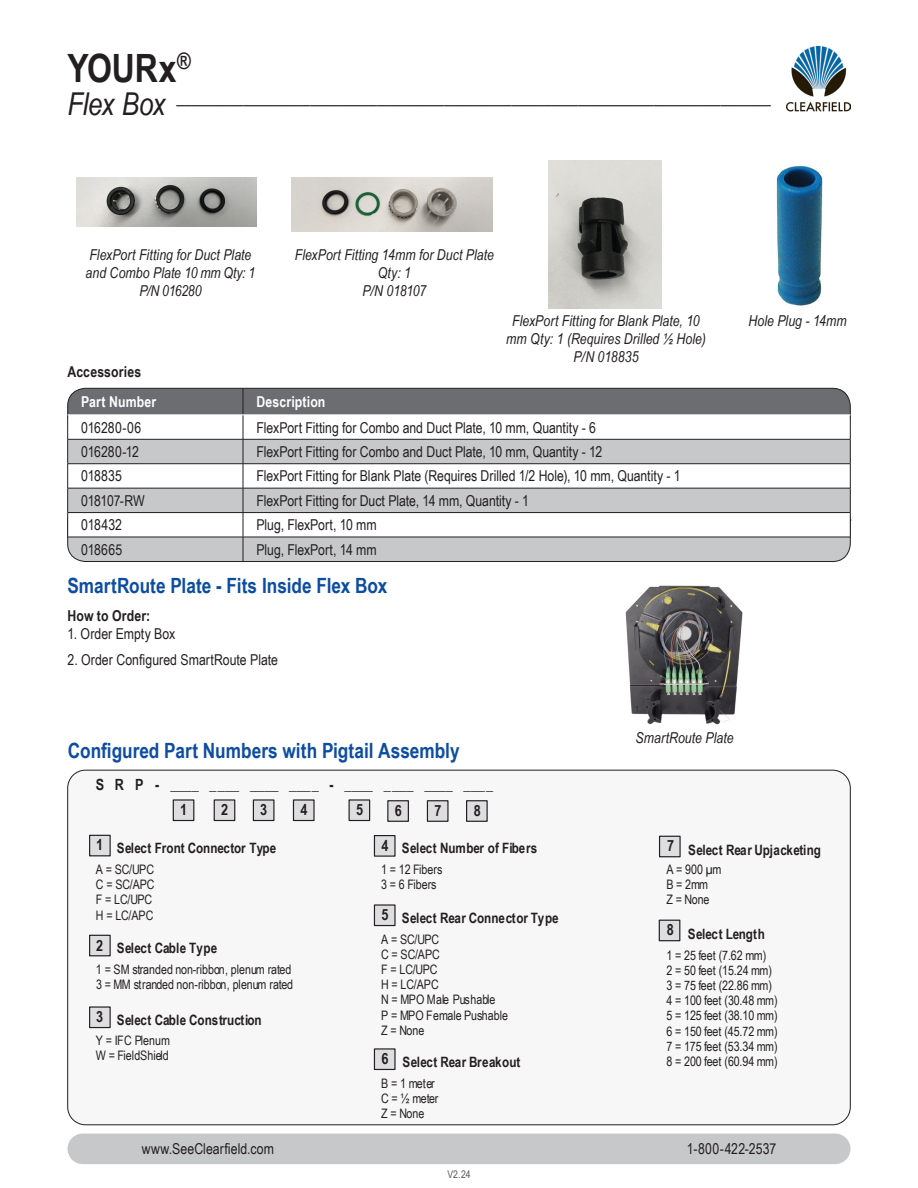
<style>
.page{position:relative;width:918px;height:1188px;background:#fff}
.page>*{position:absolute;margin:0;border:0;box-sizing:border-box;transform-origin:0 0}
.Right_Page_Product_H{font:700 39px "Arial Narrow";letter-spacing:-.005em;color:#231f20}
.headers{font:700 21px "Arial Narrow";color:#0d4da1}
.Right_Page_Product_N{font:italic 18.3px "Arial Narrow";color:#231f20}
.t1{font:700 15.45px/24.8px "Arial Narrow";color:#231f20}
.Bullets{font:15px "Arial Narrow";color:#231f20}
.t2{font:italic 15px/18px "Arial Narrow";color:#231f20;text-align:center}
.t3{font:700 15px "Arial Narrow";letter-spacing:.01em;color:#fff}
.Features_and_Benefit{font:700 15px "Arial Narrow";letter-spacing:.01em;color:#231f20}
.features_and_benefit{font:700 15px "Arial Narrow";letter-spacing:.01em;color:#231f20}
.Bullets-2{font:15px "Arial Narrow";letter-spacing:-.02em;color:#231f20}
.t4{font:700 14.25px "Arial Narrow";color:#231f20}
.t5{font:13.05px/15.1px "Arial Narrow";color:#231f20}
.t6{font:10.5px "Arial Narrow";color:#57585a}
.s1{font-size:31.5px}
</style>
<div class="page">
<img style="left:787px;top:46px;width:63px;height:66px">
<div style="left:67px;top:1134px;width:783px;height:30px;background:#c7c8ca;border-radius:15px"></div>
<img style="left:625px;top:585px;width:118px;height:140px">
<img style="left:776px;top:165px;width:47px;height:141px">
<img style="left:549px;top:161px;width:112px;height:147px">
<div style="left:67px;top:537px;width:784px;height:25px;background:#c7c8ca"></div>
<div style="left:68px;top:388px;width:782px;height:44px;background:#6c6d70;border-radius:18px"></div>
<div style="left:68px;top:388px;width:782px;height:44px;border:1px solid #231f20;border-radius:18px"></div>
<svg style="left:68px;top:416px;width:782px;height:121px"></svg>
<svg style="left:68px;top:440px;width:782px;height:72px;fill:#c7c8ca"></svg>
<hr style="left:68px;top:439px;width:175px;height:1px;background:#231f20">
<hr style="left:243px;top:439px;width:607px;height:1px;background:#231f20">
<hr style="left:68px;top:463px;width:175px;height:1px;background:#231f20">
<hr style="left:243px;top:463px;width:607px;height:1px;background:#231f20">
<hr style="left:68px;top:488px;width:175px;height:1px;background:#231f20">
<hr style="left:243px;top:488px;width:607px;height:1px;background:#231f20">
<hr style="left:68px;top:512px;width:175px;height:1px;background:#231f20">
<svg style="left:67px;top:415px;width:1px;height:122px"></svg>
<hr style="left:243px;top:512px;width:607px;height:1px;background:#231f20">
<svg style="left:850px;top:415px;width:1px;height:122px"></svg>
<hr style="left:68px;top:537px;width:175px;height:1px;background:#231f20">
<hr style="left:243px;top:537px;width:607px;height:1px;background:#231f20">
<svg style="left:243px;top:388px;width:1px;height:173px"></svg>
<hr style="left:68px;top:415px;width:175px;height:1px;background:#fff">
<hr style="left:243px;top:415px;width:607px;height:1px;background:#fff">
<div style="left:68px;top:770px;width:782px;height:355px;background:#f7f7f8;border-radius:18px"></div>
<div style="left:173px;top:800px;width:21px;height:21px;background:#dedee0"></div>
<div style="left:173px;top:799px;width:21px;height:22px;border:1px solid #231f20"></div>
<div style="left:214px;top:800px;width:21px;height:21px;background:#dedee0"></div>
<div style="left:214px;top:799px;width:21px;height:22px;border:1px solid #231f20"></div>
<div style="left:90px;top:835px;width:20px;height:21px;background:#dedee0"></div>
<div style="left:89px;top:835px;width:22px;height:21px;border:1px solid #231f20"></div>
<div style="left:253px;top:800px;width:21px;height:21px;background:#dedee0"></div>
<div style="left:253px;top:799px;width:22px;height:22px;border:1px solid #231f20"></div>
<div style="left:293px;top:800px;width:21px;height:21px;background:#dedee0"></div>
<div style="left:293px;top:799px;width:22px;height:22px;border:1px solid #231f20"></div>
<div style="left:349px;top:800px;width:21px;height:21px;background:#dedee0"></div>
<div style="left:349px;top:799px;width:21px;height:22px;border:1px solid #231f20"></div>
<div style="left:660px;top:836px;width:20px;height:21px;background:#dedee0"></div>
<div style="left:659px;top:836px;width:22px;height:21px;border:1px solid #231f20"></div>
<div style="left:90px;top:1007px;width:20px;height:21px;background:#dedee0"></div>
<div style="left:89px;top:1006px;width:22px;height:22px;border:1px solid #231f20"></div>
<div style="left:374px;top:1049px;width:21px;height:20px;background:#dedee0"></div>
<div style="left:374px;top:1048px;width:22px;height:22px;border:1px solid #231f20"></div>
<div style="left:374px;top:836px;width:21px;height:20px;background:#dedee0"></div>
<div style="left:374px;top:835px;width:22px;height:22px;border:1px solid #231f20"></div>
<div style="left:388px;top:801px;width:20px;height:20px;background:#dedee0"></div>
<div style="left:387px;top:800px;width:22px;height:22px;border:1px solid #231f20"></div>
<div style="left:427px;top:801px;width:21px;height:20px;background:#dedee0"></div>
<div style="left:427px;top:800px;width:22px;height:22px;border:1px solid #231f20"></div>
<div style="left:467px;top:801px;width:20px;height:20px;background:#dedee0"></div>
<div style="left:466px;top:800px;width:22px;height:22px;border:1px solid #231f20"></div>
<div style="left:90px;top:935px;width:20px;height:21px;background:#dedee0"></div>
<div style="left:89px;top:935px;width:22px;height:21px;border:1px solid #231f20"></div>
<div style="left:374px;top:905px;width:21px;height:21px;background:#dedee0"></div>
<div style="left:374px;top:904px;width:22px;height:22px;border:1px solid #231f20"></div>
<div style="left:659px;top:920px;width:21px;height:21px;background:#dedee0"></div>
<div style="left:659px;top:920px;width:21px;height:21px;border:1px solid #231f20"></div>
<img style="left:77px;top:178px;width:179px;height:48px">
<img style="left:292px;top:178px;width:201px;height:54px">
<p class="Right_Page_Product_H" style="left:68px;top:39px;width:125px">YOURx<sup>®</sup></p>
<p class="Right_Page_Product_N" style="left:68px;top:85px;width:705px"><span class="s1">Flex Box</span> _______________________________________________________________________</p>
<p class="t2" style="left:86px;top:246px;width:171px">FlexPort Fitting for Duct Plate and Combo Plate 10 mm Qty: 1<br>P/N 016280</p>
<p class="features_and_benefit" style="left:68px;top:360px;width:75px">Accessories</p>
<p class="t2" style="left:295px;top:246px;width:201px">FlexPort Fitting 14mm for Duct Plate<br>Qty: 1<br>P/N 018107</p>
<p class="t2" style="left:512px;top:311px;width:189px">FlexPort Fitting for Blank Plate, 10</p>
<p class="t2" style="left:748px;top:312px;width:100px">Hole Plug - 14mm</p>
<p class="t2" style="left:506px;top:329px;width:201px">mm Qty: 1 (Requires Drilled ½ Hole)<br>P/N 018835</p>
<p class="t3" style="left:81px;top:390px;width:77px">Part Number</p>
<p class="t3" style="left:256px;top:390px;width:70px">Description</p>
<p class="Bullets" style="left:81px;top:416px;width:61px">016280-06</p>
<p class="Bullets" style="left:256px;top:416px;width:341px">FlexPort Fitting for Combo and Duct Plate, 10 mm, Quantity - 6</p>
<p class="Bullets" style="left:81px;top:441px;width:59px">016280-12</p>
<p class="Bullets" style="left:256px;top:441px;width:347px">FlexPort Fitting for Combo and Duct Plate, 10 mm, Quantity - 12</p>
<p class="Bullets" style="left:81px;top:465px;width:42px">018835</p>
<p class="Bullets" style="left:256px;top:465px;width:426px">FlexPort Fitting for Blank Plate (Requires Drilled 1/2 Hole), 10 mm, Quantity - 1</p>
<p class="Bullets-2" style="left:81px;top:490px;width:65px">018107-RW</p>
<p class="Bullets" style="left:256px;top:490px;width:274px">FlexPort Fitting for Duct Plate, 14 mm, Quantity - 1</p>
<p class="Bullets" style="left:81px;top:514px;width:42px">018432</p>
<p class="Bullets" style="left:256px;top:514px;width:122px">Plug, FlexPort, 10 mm</p>
<p class="Bullets" style="left:81px;top:538px;width:43px">018665</p>
<p class="Bullets" style="left:256px;top:538px;width:122px">Plug, FlexPort, 14 mm</p>
<p class="headers" style="left:68px;top:569px;width:321px">SmartRoute Plate - Fits Inside Flex Box</p>
<p class="Features_and_Benefit" style="left:68px;top:604px;width:84px">How to Order:</p>
<p class="Bullets" style="left:68px;top:622px;width:109px">1. Order Empty Box</p>
<p class="Bullets" style="left:68px;top:649px;width:212px">2. Order Configured SmartRoute Plate</p>
<p class="headers" style="left:68px;top:734px;width:393px">Configured Part Numbers with Pigtail Assembly</p>
<p class="t1" style="left:180px;top:772px;width:315px;text-indent:-84px">S R P - ____ ____ ____ ____ - ____ ____ ____ ____<br>1</p>
<p class="t1" style="left:221px;top:796px;width:9px">2</p>
<p class="t1" style="left:260px;top:796px;width:9px">3</p>
<p class="t1" style="left:300px;top:796px;width:9px">4</p>
<p class="t1" style="left:356px;top:796px;width:9px">5</p>
<p class="t1" style="left:395px;top:797px;width:9px">6</p>
<p class="t1" style="left:435px;top:797px;width:9px">7</p>
<p class="t1" style="left:474px;top:797px;width:9px">8</p>
<p class="t1" style="left:96px;top:832px;width:9px">1</p>
<p class="t5" style="left:96px;top:861px;width:60px">A = SC/UPC<br>C = SC/APC<br>F = LC/UPC<br>H = LC/APC</p>
<p class="t4" style="left:117px;top:837px;width:161px">Select Front Connector Type</p>
<p class="t4" style="left:96px;top:937px;width:122px"><sup>2</sup> Select Cable Type</p>
<p class="t5" style="left:96px;top:961px;width:199px">1 = SM stranded non-ribbon, plenum rated<br>3 = MM stranded non-ribbon, plenum rated</p>
<p class="t4" style="left:96px;top:1009px;width:167px"><sup>3</sup> Select Cable Construction</p>
<p class="t5" style="left:96px;top:1032px;width:75px">Y = IFC Plenum<br>W = FieldShield</p>
<p class="t4" style="left:382px;top:837px;width:157px"><sup>4</sup> Select Number of Fibers</p>
<p class="t5" style="left:381px;top:861px;width:63px">1 = 12 Fibers<br>3 = 6 Fibers</p>
<p class="t4" style="left:382px;top:907px;width:179px"><sup>5</sup> Select Rear Connector Type</p>
<p class="t5" style="left:381px;top:931px;width:128px">A = SC/UPC<br>C = SC/APC<br>F = LC/UPC<br>H = LC/APC<br>N = MPO Male Pushable<br>P = MPO Female Pushable<br>Z = None</p>
<p class="t4" style="left:382px;top:1051px;width:140px"><sup>6</sup> Select Rear Breakout</p>
<p class="t5" style="left:381px;top:1075px;width:59px">B = 1 meter<br>C = ½ meter<br>Z = None</p>
<p class="t2" style="left:636px;top:728px;width:99px">SmartRoute Plate</p>
<p class="t4" style="left:667px;top:839px;width:155px"><sup>7</sup> Select Rear Upjacketing</p>
<p class="t5" style="left:666px;top:861px;width:57px">A = 900 µm<br>B = 2mm<br>Z = None</p>
<p class="t4" style="left:667px;top:923px;width:100px"><sup>8</sup> Select Length</p>
<p class="t5" style="left:666px;top:947px;width:113px">1 = 25 feet (7.62 mm)<br>2 = 50 feet (15.24 mm)<br>3 = 75 feet (22.86 mm)<br>4 = 100 feet (30.48 mm)<br>5 = 125 feet (38.10 mm)<br>6 = 150 feet (45.72 mm)<br>7 = 175 feet (53.34 mm)<br>8 = 200 feet (60.94 mm)</p>
<p class="Bullets" style="left:142px;top:1138px;width:134px">www.SeeClearfield.com</p>
<p class="Bullets" style="left:687px;top:1138px;width:91px">1-800-422-2537</p>
<p class="t6" style="left:447px;top:1167px;width:25px">V2.24</p>
</div>
